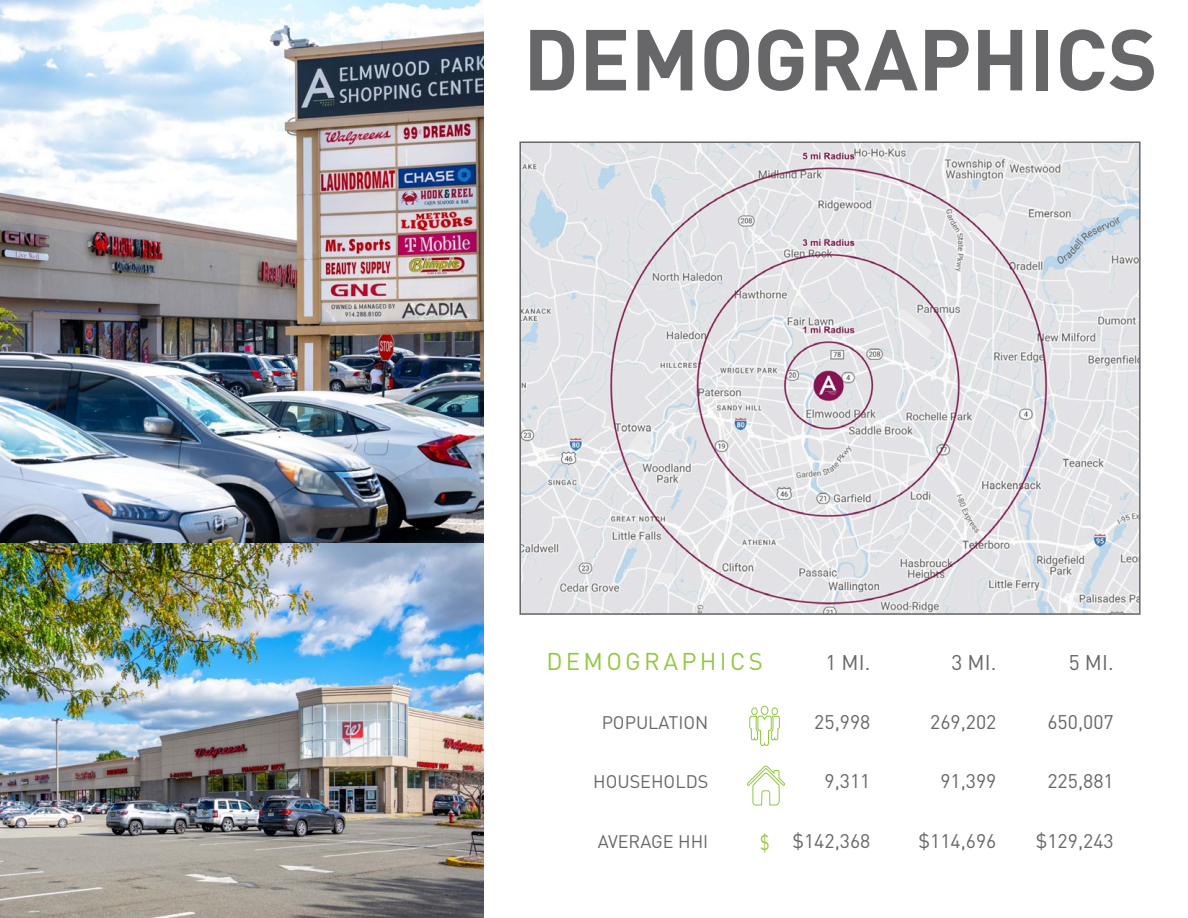
<style>
.page{position:relative;width:1188px;height:918px;background:#fff}
.page>*{position:absolute;margin:0;border:0;box-sizing:border-box;transform-origin:0 0}
.t1{font:700 84.9px "DIN Pro";color:#67676a}
.t2{font:24px "DIN Pro";letter-spacing:.14em;color:#92c83f}
.t3{font:21px "DIN Pro";color:#67676a}
.t4{font:21px "DIN Pro";color:#92c83f;scale:.75 1}
.t5{font:19.5px "DIN Pro";color:#67676a}
.t6{font:18px "DIN Pro";color:#67676a}
</style>
<div class="page">
<img style="left:522px;top:144px;width:616px;height:468px">
<div style="left:519px;top:141px;width:622px;height:474px;border:2px solid #67676a"></div>
<img style="left:0;top:0;width:484px;height:542px">
<svg style="left:746px;top:573px;width:39px;height:233px"></svg>
<img style="left:0;top:544px;width:484px;height:374px">
<h1 class="t1" style="left:523px;top:-11px;width:636px">DEMOGRAPHICS</h1>
<p class="t2" style="left:546px;top:642px;width:218px">DEMOGRAPHICS</p>
<p class="t3" style="left:825px;top:645px;width:46px">1 MI.</p>
<p class="t3" style="left:951px;top:645px;width:46px">3 MI.</p>
<p class="t3" style="left:1069px;top:645px;width:46px">5 MI.</p>
<p class="t6" style="left:602px;top:708px;width:108px">POPULATION</p>
<p class="t5" style="left:814px;top:707px;width:58px">25,998</p>
<p class="t5" style="left:930px;top:707px;width:68px">269,202</p>
<p class="t5" style="left:1047px;top:707px;width:68px">650,007</p>
<p class="t6" style="left:593px;top:768px;width:117px">HOUSEHOLDS</p>
<p class="t5" style="left:825px;top:766px;width:47px">9,311</p>
<p class="t5" style="left:940px;top:766px;width:58px">91,399</p>
<p class="t5" style="left:1047px;top:766px;width:68px">225,881</p>
<p class="t6" style="left:598px;top:827px;width:112px">AVERAGE HHI</p>
<p class="t5" style="left:793px;top:825px;width:79px">$142,368</p>
<p class="t5" style="left:919px;top:825px;width:79px">$114,696</p>
<p class="t5" style="left:1036px;top:825px;width:79px">$129,243</p>
<p class="t4" style="left:760px;top:826px;width:14px">$</p>
</div>
